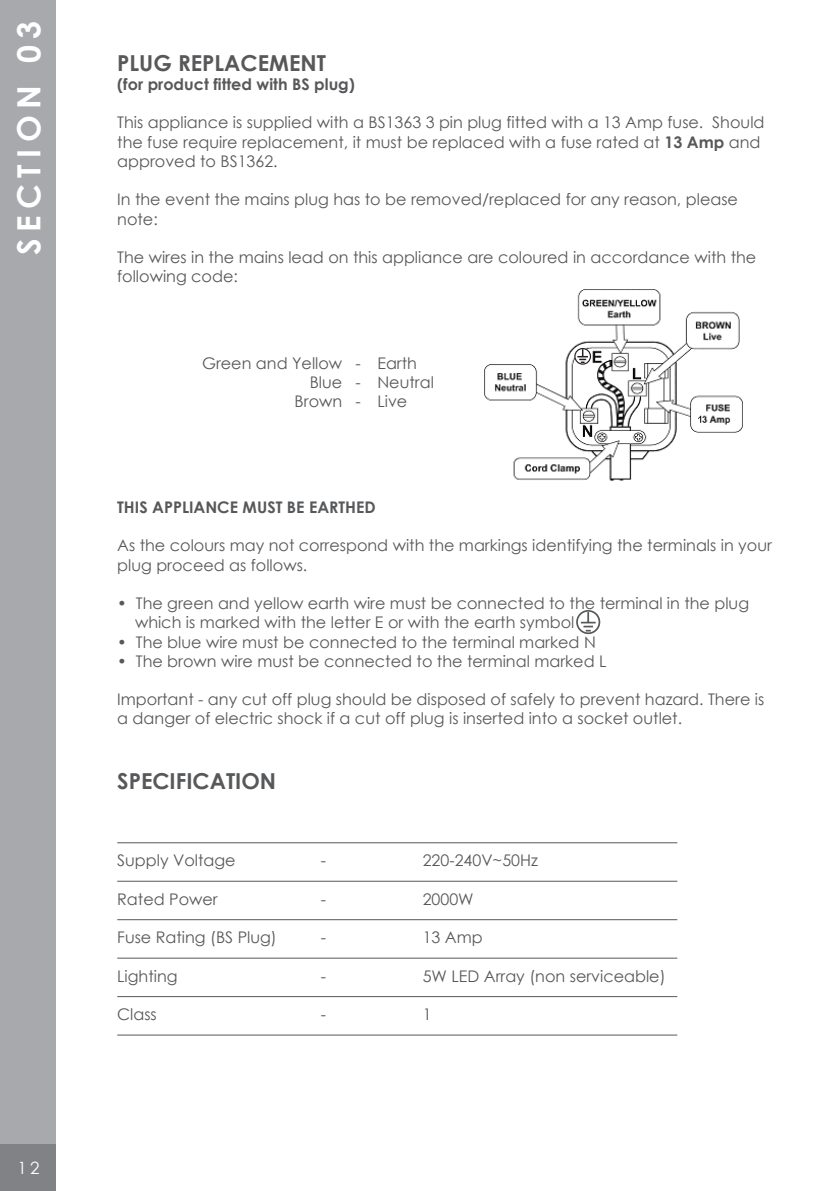
<style>
.page{position:relative;width:840px;height:1191px;background:#fff}
.page>*{position:absolute;margin:0;border:0;box-sizing:border-box;transform-origin:0 0}
.t1{font:700 32px "Century Gothic";letter-spacing:.2em;color:#fff}
.t2{font:700 22px "Century Gothic";color:#57585a}
.t3{font:17px "Century Gothic";color:#fff}
.t4{font:16px/19.2px "Century Gothic";color:#57585a}
.t5{font:700 16px "Century Gothic";color:#57585a}
.s1{font-weight:700}
</style>
<div class="page">
<div style="left:1px;top:0;width:55px;height:1189px;background:#a8a9ad"></div>
<div style="left:1px;top:1144px;width:55px;height:47px;background:#808285"></div>
<hr style="left:117px;top:842px;width:560px;height:1px;background:#57585a">
<hr style="left:117px;top:880px;width:560px;height:1px;background:#57585a">
<hr style="left:117px;top:919px;width:560px;height:1px;background:#57585a">
<hr style="left:117px;top:957px;width:560px;height:1px;background:#57585a">
<hr style="left:117px;top:996px;width:560px;height:1px;background:#57585a">
<hr style="left:117px;top:1034px;width:560px;height:1px;background:#57585a">
<img style="left:484px;top:289px;width:259px;height:192px">
<svg style="left:580px;top:612px;width:15px;height:19px"></svg>
<div style="left:576px;top:610px;width:24px;height:24px;border:2px solid #57585a;border-radius:50%"></div>
<svg style="left:574px;top:348px;width:16px;height:16px"></svg>
<div style="left:574px;top:348px;width:16px;height:17px;border:1px solid #231f20;border-radius:50%"></div>
<svg style="left:577px;top:349px;width:10px;height:14px"></svg>
<h1 class="t1" style="left:4px;top:255px;width:235px;rotate:-90deg">SECTION 03</h1>
<p class="t3" style="left:17px;top:1156px;width:24px">12</p>
<h2 class="t2" style="left:117px;top:46px;width:210px">PLUG REPLACEMENT</h2>
<p class="t5" style="left:117px;top:72px;width:239px">(for product fitted with BS plug)</p>
<p class="t4" style="left:117px;top:113px;width:648px">This appliance is supplied with a BS1363 3 pin plug fitted with a 13 Amp fuse. Should the fuse require replacement, it must be replaced with a fuse rated at <span class="s1">13 Amp</span> and approved to BS1362.</p>
<p class="t4" style="left:117px;top:190px;width:622px">In the event the mains plug has to be removed/replaced for any reason, please note:</p>
<p class="t4" style="left:117px;top:247px;width:640px">The wires in the mains lead on this appliance are coloured in accordance with the following code:</p>
<p class="t4" style="left:202px;top:353px;width:160px;text-align:right">Green and Yellow -<br>Blue -<br>Brown -</p>
<p class="t4" style="left:377px;top:353px;width:58px">Earth<br>Neutral<br>Live</p>
<p class="t5" style="left:117px;top:495px;width:260px">THIS APPLIANCE MUST BE EARTHED</p>
<p class="t4" style="left:117px;top:536px;width:655px">As the colours may not correspond with the markings identifying the terminals in your plug proceed as follows.</p>
<p class="t4" style="left:135px;top:593px;width:615px;text-indent:-18px">• The green and yellow earth wire must be connected to the terminal in the plug which is marked with the letter E or with the earth symbol</p>
<p class="t4" style="left:117px;top:632px;width:480px">• The blue wire must be connected to the terminal marked N</p>
<p class="t4" style="left:117px;top:651px;width:490px">• The brown wire must be connected to the terminal marked L</p>
<p class="t4" style="left:117px;top:689px;width:648px">Important - any cut off plug should be disposed of safely to prevent hazard. There is a danger of electric shock if a cut off plug is inserted into a socket outlet.</p>
<h2 class="t2" style="left:117px;top:764px;width:160px">SPECIFICATION</h2>
<p class="t4" style="left:117px;top:850px;width:120px">Supply Voltage</p>
<p class="t4" style="left:321px;top:850px;width:7px">-</p>
<p class="t4" style="left:422px;top:850px;width:117px">220-240V~50Hz</p>
<p class="t4" style="left:117px;top:889px;width:102px">Rated Power</p>
<p class="t4" style="left:321px;top:889px;width:7px">-</p>
<p class="t4" style="left:422px;top:889px;width:52px">2000W</p>
<p class="t4" style="left:117px;top:927px;width:161px">Fuse Rating (BS Plug)</p>
<p class="t4" style="left:321px;top:927px;width:7px">-</p>
<p class="t4" style="left:422px;top:927px;width:61px">13 Amp</p>
<p class="t4" style="left:117px;top:966px;width:62px">Lighting</p>
<p class="t4" style="left:321px;top:966px;width:7px">-</p>
<p class="t4" style="left:422px;top:966px;width:244px">5W LED Array (non serviceable)</p>
<p class="t4" style="left:117px;top:1004px;width:41px">Class</p>
<p class="t4" style="left:321px;top:1004px;width:7px">-</p>
<p class="t4" style="left:422px;top:1004px;width:10px">1</p>
</div>
